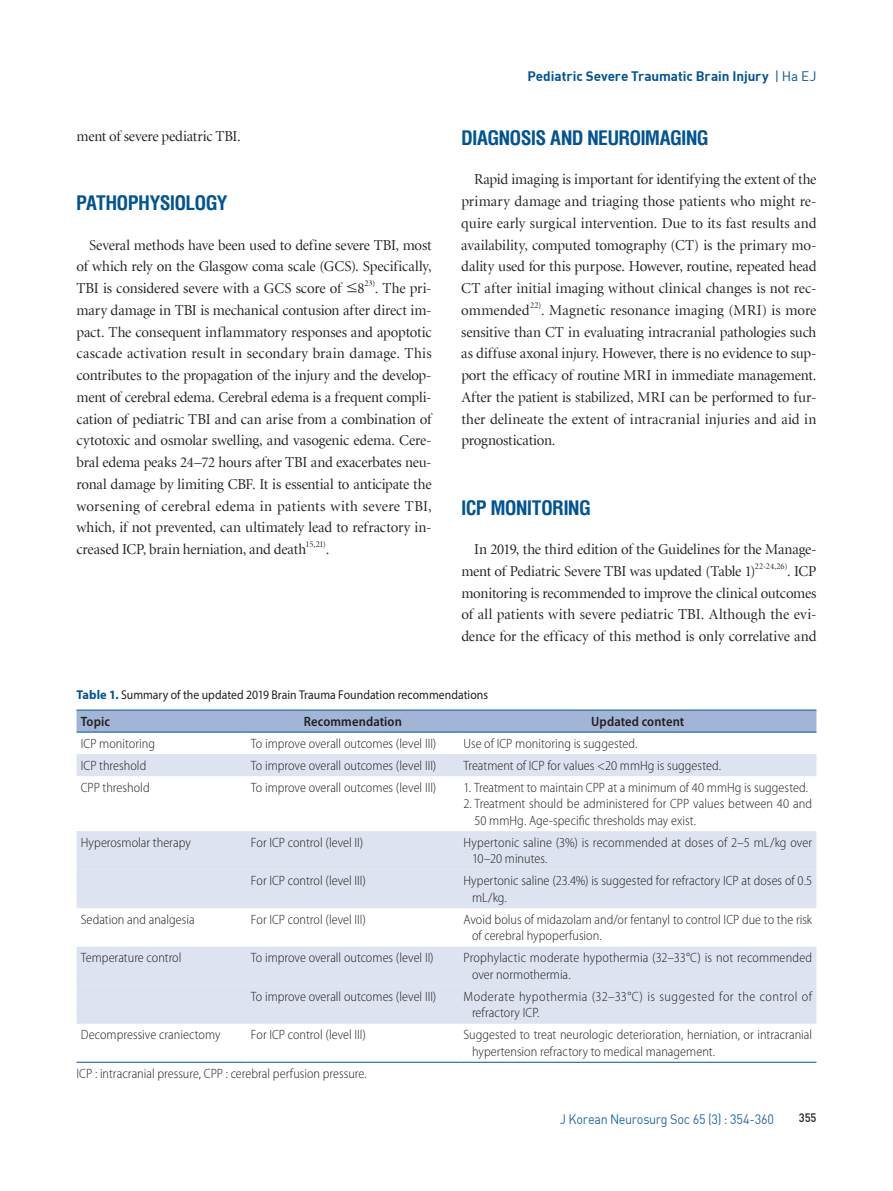
<style>
.page{position:relative;width:893px;height:1191px;background:#fff}
.page>*{position:absolute;margin:0;border:0;box-sizing:border-box;transform-origin:0 0}
.t1{font:700 condensed 19.5px "Helvetica";letter-spacing:-.04em;color:#005495}
.t2{font:15px/21.8px "Minion LT Display";letter-spacing:-.005em;color:#231f20;text-align:justify}
.t3{font:300 semi-condensed 13.5px/16.5px "Myriad Pro";letter-spacing:.005em;color:#231f20}
.t4{font:300 semi-condensed 13.5px/16.5px "Myriad Pro";letter-spacing:.035em;color:#231f20}
.t5{font:700 13.5px "DIN";letter-spacing:-.005em;color:#005495}
.t6{font:600 semi-condensed 13.5px "Myriad Pro";letter-spacing:.01em;color:#231f20}
.t7{font:13.5px "DIN";letter-spacing:-.015em;color:#2369a5;scale:.93 1}
.t8{font:12.75px "Myriad Pro";color:#231f20;scale:.92 1}
.t9{font:12px "Dinmed";color:#231f20;scale:.93 1}
.t10{font:8.7px "Minion LT Display";letter-spacing:.005em;color:#231f20}
.s1{font-family:"Ko Pub Batang";font-weight:300;font-size:14.25px}
.s2{font-weight:400}
.s3{font-weight:700;color:#005495}
</style>
<div class="page">
<div style="left:77px;top:710px;width:739px;height:21px;background:#a3b5d6"></div>
<div style="left:77px;top:754px;width:739px;height:22px;background:#dde3f0"></div>
<div style="left:77px;top:831px;width:739px;height:192px;background:#dde3f0"></div>
<svg style="left:77px;top:869px;width:739px;height:116px;fill:#dde3f0"></svg>
<hr style="left:77px;top:709px;width:170px;height:1px;background:#005495">
<hr style="left:247px;top:709px;width:212px;height:1px;background:#005495">
<hr style="left:459px;top:709px;width:357px;height:1px;background:#005495">
<hr style="left:77px;top:731px;width:170px;height:1px;background:#005495">
<hr style="left:247px;top:731px;width:212px;height:1px;background:#005495">
<hr style="left:459px;top:731px;width:357px;height:1px;background:#005495">
<hr style="left:77px;top:1062px;width:170px;height:1px;background:#005495">
<hr style="left:247px;top:1062px;width:212px;height:1px;background:#005495">
<hr style="left:459px;top:1062px;width:357px;height:1px;background:#005495">
<p class="t2" style="left:76px;top:126px;width:166px">ment of severe pediatric TBI.</p>
<h1 class="t1" style="left:76px;top:190px;width:153px">PATHOPHYSIOLOGY</h1>
<p class="t2" style="left:76px;top:234px;width:357px;text-indent:13px">Several methods have been used to define severe TBI, most of which rely on the Glasgow coma scale (GCS). Specifically, TBI is considered severe with a GCS score of <span class="s1">≤</span>8</p>
<p class="t10" style="left:364px;top:279px;width:13px">23)</p>
<p class="t2" style="left:76px;top:278px;width:357px;text-indent:298px">. The pri&shy;mary damage in TBI is mechanical contusion after direct im&shy;pact. The consequent inflammatory responses and apoptotic cascade activation result in secondary brain damage. This contributes to the propagation of the injury and the develop&shy;ment of cerebral edema. Cerebral edema is a frequent compli&shy;cation of pediatric TBI and can arise from a combination of cytotoxic and osmolar swelling, and vasogenic edema. Cere&shy;bral edema peaks 24–72 hours after TBI and exacerbates neu&shy;ronal damage by limiting CBF. It is essential to anticipate the worsening of cerebral edema in patients with severe TBI, which, if not prevented, can ultimately lead to refractory in&shy;creased ICP, brain herniation, and death</p>
<p class="t10" style="left:306px;top:540px;width:22px">15,21)</p>
<p class="t2" style="left:326px;top:539px;width:5px">.</p>
<p class="t5" style="left:527px;top:68px;width:291px">Pediatric Severe Traumatic Brain Injury <span class="s2">| Ha EJ</span></p>
<h1 class="t1" style="left:461px;top:125px;width:249px">DIAGNOSIS AND NEUROIMAGING</h1>
<p class="t2" style="left:461px;top:169px;width:357px;text-indent:13px">Rapid imaging is important for identifying the extent of the primary damage and triaging those patients who might re&shy;quire early surgical intervention. Due to its fast results and availability, computed tomography (CT) is the primary mo&shy;dality used for this purpose. However, routine, repeated head CT after initial imaging without clinical changes is not rec&shy;ommended</p>
<p class="t10" style="left:530px;top:300px;width:13px">22)</p>
<p class="t2" style="left:461px;top:300px;width:357px;text-indent:80px">. Magnetic resonance imaging (MRI) is more sensitive than CT in evaluating intracranial pathologies such as diffuse axonal injury. However, there is no evidence to sup&shy;port the efficacy of routine MRI in immediate management.<br>After the patient is stabilized, MRI can be performed to fur&shy;ther delineate the extent of intracranial injuries and aid in prognostication.</p>
<h1 class="t1" style="left:461px;top:494px;width:131px">ICP MONITORING</h1>
<p class="t2" style="left:461px;top:539px;width:357px;text-indent:13px">In 2019, the third edition of the Guidelines for the Manage&shy;ment of Pediatric Severe TBI was updated (Table 1)</p>
<p class="t10" style="left:755px;top:561px;width:34px">22-24,26)</p>
<p class="t2" style="left:461px;top:561px;width:357px;text-indent:326px">. ICP monitoring is recommended to improve the clinical outcomes of all patients with severe pediatric TBI. Although the evi&shy;dence for the efficacy of this method is only correlative and</p>
<p class="t8" style="left:77px;top:686px;width:449px"><span class="s3">Table 1.</span> Summary of the updated 2019 Brain Trauma Foundation recommendations</p>
<p class="t6" style="left:81px;top:712px;width:31px">Topic</p>
<p class="t6" style="left:304px;top:712px;width:99px">Recommendation</p>
<p class="t6" style="left:591px;top:712px;width:95px">Updated content</p>
<p class="t3" style="left:81px;top:735px;width:76px">ICP monitoring</p>
<p class="t3" style="left:251px;top:735px;width:187px">To improve overall outcomes (level III)</p>
<p class="t3" style="left:463px;top:735px;width:176px">Use of ICP monitoring is suggested.</p>
<p class="t3" style="left:81px;top:757px;width:67px">ICP threshold</p>
<p class="t3" style="left:251px;top:757px;width:187px">To improve overall outcomes (level III)</p>
<p class="t3" style="left:463px;top:757px;width:259px">Treatment of ICP for values &lt;20 mmHg is suggested.</p>
<p class="t3" style="left:81px;top:779px;width:70px">CPP threshold</p>
<p class="t3" style="left:251px;top:779px;width:187px">To improve overall outcomes (level III)</p>
<p class="t3" style="left:463px;top:779px;width:346px">1. Treatment to maintain CPP at a minimum of 40 mmHg is suggested.</p>
<p class="t3" style="left:475px;top:795px;width:339px;text-indent:-11px">2. Treatment should be administered for CPP values between 40 and<br>50 mmHg. Age-specific thresholds may exist.</p>
<p class="t3" style="left:81px;top:834px;width:112px">Hyperosmolar therapy</p>
<p class="t3" style="left:251px;top:834px;width:114px">For ICP control (level II)</p>
<p class="t3" style="left:472px;top:834px;width:342px;text-indent:-9px">Hypertonic saline (3%) is recommended at doses of 2–5 mL/kg over<br>10–20 minutes.</p>
<p class="t3" style="left:251px;top:872px;width:117px">For ICP control (level III)</p>
<p class="t3" style="left:472px;top:872px;width:342px;text-indent:-9px">Hypertonic saline (23.4%) is suggested for refractory ICP at doses of 0.5 mL/kg.</p>
<p class="t3" style="left:81px;top:911px;width:115px">Sedation and analgesia</p>
<p class="t3" style="left:251px;top:911px;width:117px">For ICP control (level III)</p>
<p class="t3" style="left:472px;top:911px;width:342px;text-indent:-9px">Avoid bolus of midazolam and/or fentanyl to control ICP due to the risk of cerebral hypoperfusion.</p>
<p class="t3" style="left:81px;top:949px;width:102px">Temperature control</p>
<p class="t3" style="left:251px;top:949px;width:184px">To improve overall outcomes (level II)</p>
<p class="t3" style="left:472px;top:949px;width:342px;text-indent:-9px">Prophylactic moderate hypothermia (32–33°C) is not recommended over normothermia.</p>
<p class="t3" style="left:251px;top:988px;width:187px">To improve overall outcomes (level III)</p>
<p class="t4" style="left:472px;top:988px;width:342px;text-indent:-9px">Moderate hypothermia (32–33°C) is suggested for the control of refractory ICP.</p>
<p class="t3" style="left:81px;top:1026px;width:141px">Decompressive craniectomy</p>
<p class="t3" style="left:251px;top:1026px;width:117px">For ICP control (level III)</p>
<p class="t3" style="left:472px;top:1026px;width:342px;text-indent:-9px">Suggested to treat neurologic deterioration, herniation, or intracranial hypertension refractory to medical management.</p>
<p class="t3" style="left:77px;top:1065px;width:292px">ICP : intracranial pressure, CPP : cerebral perfusion pressure.</p>
<p class="t7" style="left:560px;top:1110px;width:232px">J Korean Neurosurg Soc 65 (3) : 354-360</p>
<p class="t9" style="left:799px;top:1109px;width:21px">355</p>
</div>
